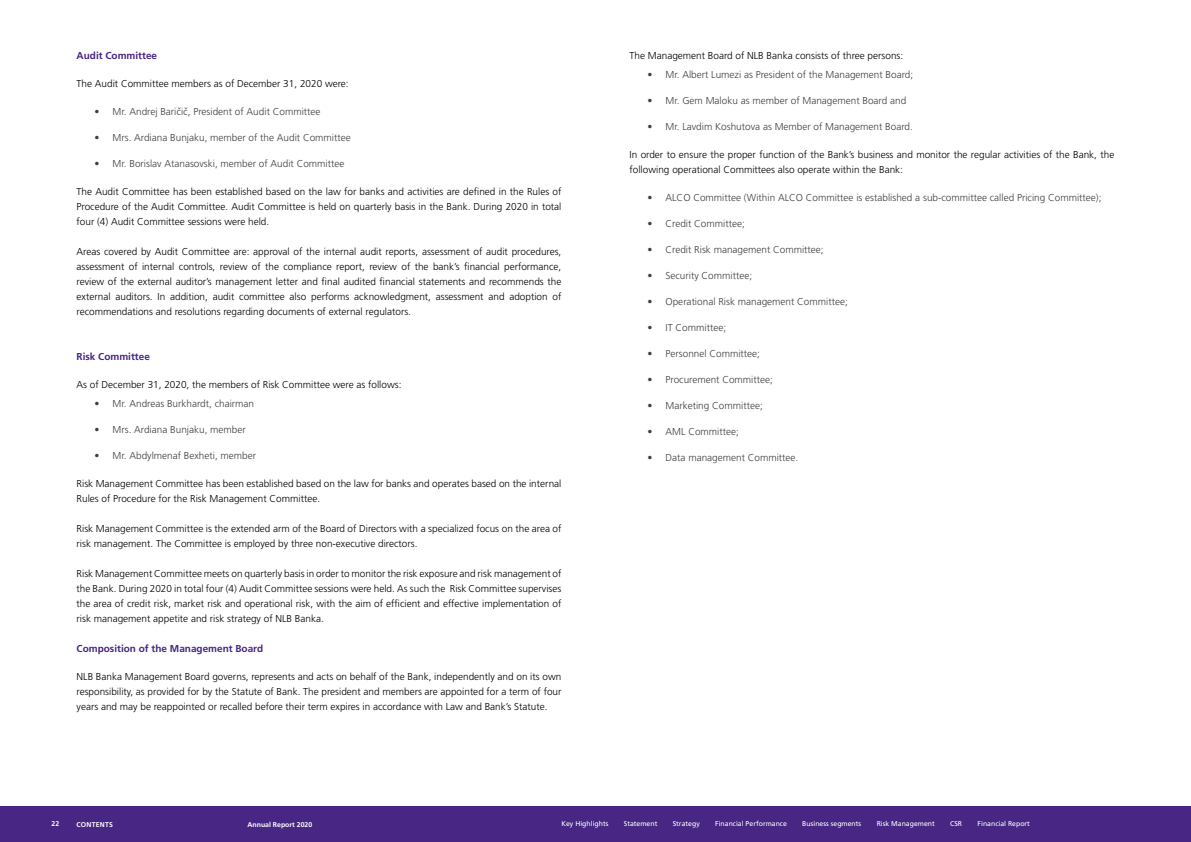
<style>
.page{position:relative;width:1191px;height:842px;background:#fff}
.page>*{position:absolute;margin:0;border:0;box-sizing:border-box;transform-origin:0 0}
.t1{font:300 10px/15px "Frutiger LT Std";color:#000;text-align:justify}
.t2{font:300 10px "Frutiger LT Std";color:#3f3f3f}
.t3{font:700 10px "Frutiger LT Std";color:#482683}
.t4{font:6.9px "Frutiger LT Std";color:#fff}
.t5{font:700 6.9px "Frutiger LT Std";color:#fff}
.t6{font:700 6.9px "Frutiger LT Std";letter-spacing:.03em;color:#fff}
.s1{font-family:"Neue Frutiger World"}
</style>
<div class="page">
<div style="left:0;top:807px;width:1191px;height:35px;background:#482683"></div>
<p class="t3" style="left:77px;top:49px;width:82px">Audit Committee</p>
<p class="t1" style="left:77px;top:76px;width:274px">The Audit Committee members as of December 31, 2020 were:</p>
<p class="t2" style="left:95px;top:105px;width:227px">• Mr. Andrej Bari<span class="s1">č</span>i<span class="s1">č</span>, President of Audit Committee</p>
<p class="t2" style="left:95px;top:131px;width:258px">• Mrs. Ardiana Bunjaku, member of the Audit Committee</p>
<p class="t2" style="left:95px;top:157px;width:251px">• Mr. Borislav Atanasovski, member of Audit Committee</p>
<p class="t1" style="left:77px;top:184px;width:486px">The Audit Committee has been established based on the law for banks and activities are defined in the Rules of Procedure of the Audit Committee. Audit Committee is held on quarterly basis in the Bank. During 2020 in total four (4) Audit Committee sessions were held.</p>
<p class="t1" style="left:77px;top:244px;width:486px">Areas covered by Audit Committee are: approval of the internal audit reports, assessment of audit procedures, assessment of internal controls, review of the compliance report, review of the bank’s financial performance, review of the external auditor’s management letter and final audited financial statements and recommends the external auditors. In addition, audit committee also performs acknowledgment, assessment and adoption of recommendations and resolutions regarding documents of external regulators.</p>
<p class="t3" style="left:77px;top:350px;width:75px">Risk Committee</p>
<p class="t1" style="left:77px;top:377px;width:326px">As of December 31, 2020, the members of Risk Committee were as follows:</p>
<p class="t2" style="left:95px;top:397px;width:161px">• Mr. Andreas Burkhardt, chairman</p>
<p class="t2" style="left:95px;top:423px;width:153px">• Mrs. Ardiana Bunjaku, member</p>
<p class="t2" style="left:95px;top:449px;width:163px">• Mr. Abdylmenaf Bexheti, member</p>
<p class="t1" style="left:77px;top:476px;width:486px">Risk Management Committee has been established based on the law for banks and operates based on the internal<br>Rules of Procedure for the Risk Management Committee.</p>
<p class="t1" style="left:77px;top:521px;width:486px">Risk Management Committee is the extended arm of the Board of Directors with a specialized focus on the area of risk management. The Committee is employed by three non-executive directors.</p>
<p class="t1" style="left:77px;top:566px;width:486px">Risk Management Committee meets on quarterly basis in order to monitor the risk exposure and risk management of the Bank. During 2020 in total four (4) Audit Committee sessions were held. As such the Risk Committee supervises the area of credit risk, market risk and operational risk, with the aim of efficient and effective implementation of risk management appetite and risk strategy of NLB Banka.</p>
<p class="t3" style="left:77px;top:642px;width:188px">Composition of the Management Board</p>
<p class="t1" style="left:77px;top:669px;width:486px">NLB Banka Management Board governs, represents and acts on behalf of the Bank, independently and on its own responsibility, as provided for by the Statute of Bank. The president and members are appointed for a term of four years and may be reappointed or recalled before their term expires in accordance with Law and Bank’s Statute.</p>
<p class="t1" style="left:629px;top:48px;width:275px">The Management Board of NLB Banka consists of three persons:</p>
<p class="t2" style="left:647px;top:68px;width:267px">• Mr. Albert Lumezi as President of the Management Board;</p>
<p class="t2" style="left:647px;top:94px;width:260px">• Mr. Gem Maloku as member of Management Board and</p>
<p class="t2" style="left:647px;top:120px;width:267px">• Mr. Lavdim Koshutova as Member of Management Board.</p>
<p class="t1" style="left:629px;top:147px;width:486px">In order to ensure the proper function of the Bank’s business and monitor the regular activities of the Bank, the following operational Committees also operate within the Bank:</p>
<p class="t2" style="left:647px;top:191px;width:455px">• ALCO Committee (Within ALCO Committee is established a sub-committee called Pricing Committee);</p>
<p class="t2" style="left:647px;top:217px;width:99px">• Credit Committee;</p>
<p class="t2" style="left:647px;top:243px;width:178px">• Credit Risk management Committee;</p>
<p class="t2" style="left:647px;top:269px;width:106px">• Security Committee;</p>
<p class="t2" style="left:647px;top:295px;width:202px">• Operational Risk management Committee;</p>
<p class="t2" style="left:647px;top:321px;width:80px">• IT Committee;</p>
<p class="t2" style="left:647px;top:347px;width:114px">• Personnel Committee;</p>
<p class="t2" style="left:647px;top:373px;width:127px">• Procurement Committee;</p>
<p class="t2" style="left:647px;top:399px;width:117px">• Marketing Committee;</p>
<p class="t2" style="left:647px;top:425px;width:93px">• AML Committee;</p>
<p class="t2" style="left:647px;top:451px;width:152px">• Data management Committee.</p>
<p class="t5" style="left:52px;top:820px;width:9px">22</p>
<p class="t6" style="left:76px;top:820px;width:38px">CONTENTS</p>
<p class="t5" style="left:247px;top:820px;width:66px">Annual Report 2020</p>
<p class="t4" style="left:561px;top:820px;width:48px">Key Highlights</p>
<p class="t4" style="left:624px;top:820px;width:35px">Statement</p>
<p class="t4" style="left:673px;top:820px;width:28px">Strategy</p>
<p class="t4" style="left:715px;top:820px;width:73px">Financial Performance</p>
<p class="t4" style="left:802px;top:820px;width:60px">Business segments</p>
<p class="t4" style="left:876px;top:820px;width:60px">Risk Management</p>
<p class="t4" style="left:950px;top:820px;width:13px">CSR</p>
<p class="t4" style="left:977px;top:820px;width:54px">Financial Report</p>
</div>
